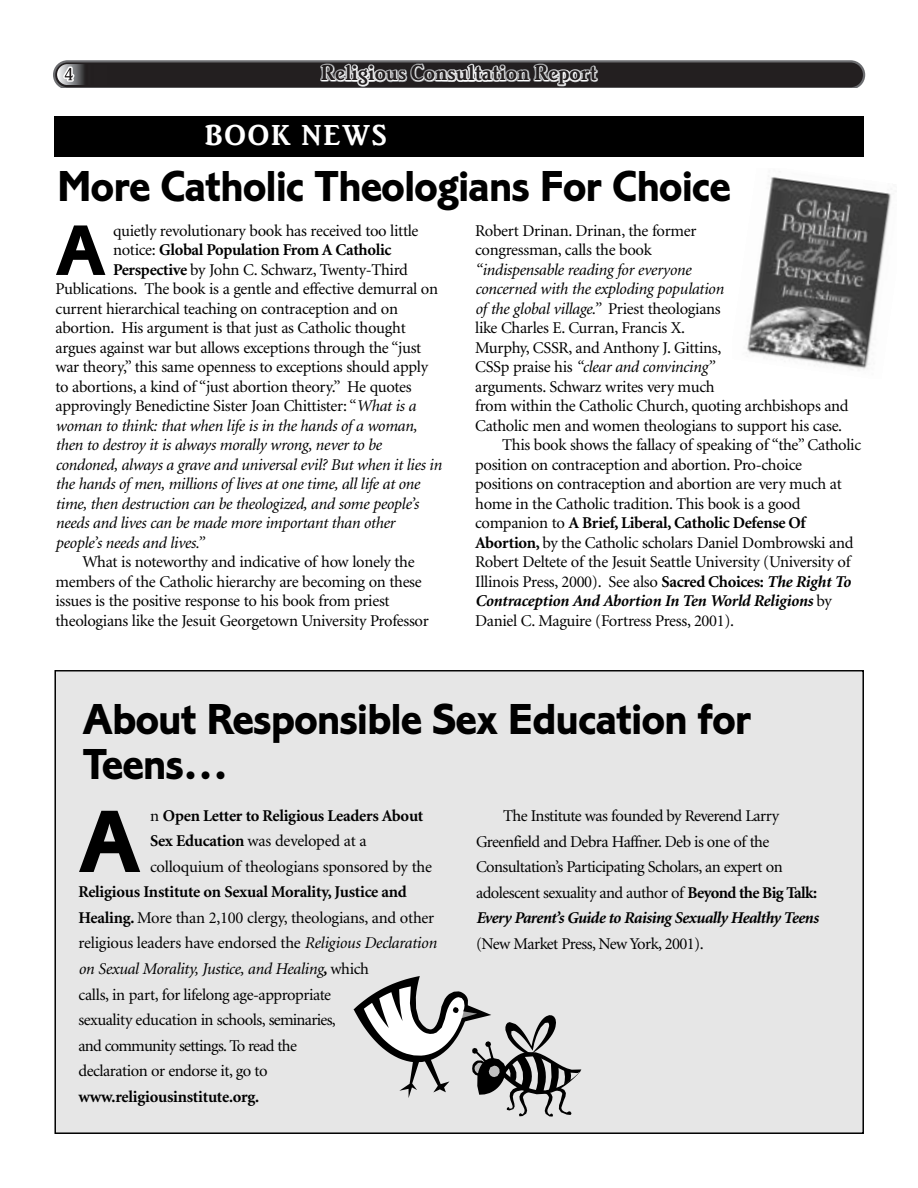
<style>
.page{position:relative;width:918px;height:1188px;background:#fff}
.page>*{position:absolute;margin:0;border:0;box-sizing:border-box;transform-origin:0 0}
.t1{font:91.8px "Corinthian Bold Plain";color:#000}
.t2{font:74.25px "Corinthian Bold Plain";color:#000}
.t3{font:45px/45px "Corinthian Bold Plain";letter-spacing:-.025em;color:#000}
.t4{font:30px "Brighton Bold Let Plain";letter-spacing:.06em;color:#fff}
.t5{font:22.5px "Brighton Bold Let Plain";color:#231f20}
.t6{font:16.5px/25.5px "Minion";letter-spacing:-.02em;color:#000}
.t7{font:italic 16.5px "Minion";letter-spacing:-.02em;color:#000}
.t8{font:700 16.5px "Minion";letter-spacing:-.02em;color:#000}
.t9{font:italic 700 16.5px "Minion";letter-spacing:-.02em;color:#000}
.s1{font-weight:400}
.s2{font-weight:700}
.s3{font-style:italic}
.s4{font-style:normal}
.s5{font-weight:700;font-style:italic}
.s6{font-weight:400;font-style:normal}
</style>
<div class="page">
<svg style="left:53px;top:60px;width:812px;height:28px;background:#504d4e"></svg>
<div style="left:55px;top:116px;width:809px;height:41px;background:#000"></div>
<img style="left:747px;top:171px;width:144px;height:199px">
<div style="left:56px;top:672px;width:806px;height:460px;background:#e6e6e6"></div>
<div style="left:54px;top:670px;width:810px;height:464px;border:2px solid #000"></div>
<svg style="left:353px;top:976px;width:229px;height:141px"></svg>
<h3 class="t5" style="left:321px;top:65px;width:278px">Religious Consultation Report</h3>
<h3 class="t4" style="left:205px;top:125px;width:183px">BOOK NEWS</h3>
<h3 class="t3" style="left:57px;top:167px;width:675px">More Catholic Theologians For Choice</h3>
<h2 class="t2" style="left:56px;top:224px;width:52px">A</h2>
<p class="t6" style="left:113px;top:219px;width:307px">quietly revolutionary book has received too little</p>
<p class="t8" style="left:113px;top:244px;width:280px"><span class="s1">notice:</span> Global Population From A Catholic</p>
<p class="t6" style="left:113px;top:258px;width:296px"><span class="s2">Perspective</span> by John C. Schwarz, Twenty-Third</p>
<p class="t6" style="left:55px;top:278px;width:384px">Publications. The book is a gentle and effective demurral on</p>
<p class="t6" style="left:55px;top:297px;width:344px">current hierarchical teaching on contraception and on</p>
<p class="t6" style="left:55px;top:317px;width:352px">abortion. His argument is that just as Catholic thought</p>
<p class="t6" style="left:55px;top:336px;width:367px">argues against war but allows exceptions through the “just</p>
<p class="t6" style="left:55px;top:356px;width:374px">war theory,” this same openness to exceptions should apply</p>
<p class="t6" style="left:55px;top:375px;width:358px">to abortions, a kind of “just abortion theory.” He quotes</p>
<p class="t6" style="left:55px;top:395px;width:362px">approvingly Benedictine Sister Joan Chittister: “<span class="s3">What is a</span></p>
<p class="t7" style="left:55px;top:419px;width:363px">woman to think: that when life is in the hands of a woman,</p>
<p class="t7" style="left:55px;top:439px;width:328px">then to destroy it is always morally wrong, never to be</p>
<p class="t7" style="left:55px;top:458px;width:388px">condoned, always a grave and universal evil? But when it lies in</p>
<p class="t7" style="left:55px;top:478px;width:366px">the hands of men, millions of lives at one time, all life at one</p>
<p class="t7" style="left:55px;top:497px;width:365px">time, then destruction can be theologized, and some people’s</p>
<p class="t7" style="left:55px;top:517px;width:341px">needs and lives can be made more important than other</p>
<p class="t7" style="left:55px;top:536px;width:150px">people’s needs and lives.”</p>
<p class="t6" style="left:55px;top:554px;width:375px;line-height:19.5px;text-indent:27px">What is noteworthy and indicative of how lonely the members of the Catholic hierarchy are becoming on these issues is the positive response to his book from priest theologians like the Jesuit Georgetown University Professor</p>
<p class="t6" style="left:475px;top:222px;width:223px;line-height:19.5px">Robert Drinan. Drinan, the former congressman, calls the book</p>
<p class="t7" style="left:475px;top:263px;width:217px">“indispensable reading for everyone</p>
<p class="t7" style="left:475px;top:283px;width:250px">concerned with the exploding population</p>
<p class="t7" style="left:475px;top:302px;width:247px">of the global village.” <span class="s4">Priest theologians</span></p>
<p class="t6" style="left:475px;top:317px;width:212px">like Charles E. Curran, Francis X.</p>
<p class="t6" style="left:475px;top:336px;width:248px">Murphy, CSSR, and Anthony J. Gittins,</p>
<p class="t7" style="left:475px;top:361px;width:241px"><span class="s4">CSSp praise his</span> “clear and convincing”</p>
<p class="t6" style="left:475px;top:375px;width:241px">arguments. Schwarz writes very much</p>
<p class="t6" style="left:475px;top:395px;width:375px">from within the Catholic Church, quoting archbishops and</p>
<p class="t6" style="left:475px;top:414px;width:369px">Catholic men and women theologians to support his case.</p>
<p class="t6" style="left:502px;top:434px;width:361px">This book shows the fallacy of speaking of “the” Catholic</p>
<p class="t6" style="left:475px;top:453px;width:328px">position on contraception and abortion. Pro-choice</p>
<p class="t6" style="left:475px;top:473px;width:368px">positions on contraception and abortion are very much at</p>
<p class="t6" style="left:475px;top:492px;width:327px">home in the Catholic tradition. This book is a good</p>
<p class="t8" style="left:475px;top:517px;width:332px"><span class="s1">companion to</span> A Brief, Liberal, Catholic Defense Of</p>
<p class="t6" style="left:475px;top:531px;width:380px"><span class="s2">Abortion,</span> by the Catholic scholars Daniel Dombrowski and</p>
<p class="t6" style="left:475px;top:551px;width:377px">Robert Deltete of the Jesuit Seattle University (University of</p>
<p class="t6" style="left:475px;top:570px;width:377px">Illinois Press, 2000). See also <span class="s2">Sacred Choices:</span> <span class="s5">The Right To</span></p>
<p class="t9" style="left:475px;top:595px;width:358px">Contraception And Abortion In Ten World Religions <span class="s6">by</span></p>
<p class="t6" style="left:475px;top:609px;width:260px">Daniel C. Maguire (Fortress Press, 2001).</p>
<h3 class="t3" style="left:82px;top:700px;width:671px">About Responsible Sex Education for<br>Teens…</h3>
<h1 class="t1" style="left:78px;top:808px;width:64px">A</h1>
<p class="t6" style="left:150px;top:804px;width:283px">n <span class="s2">Open Letter to Religious Leaders About<br>Sex Education</span> was developed at a colloquium of theologians sponsored by the</p>
<p class="t6" style="left:78px;top:881px;width:360px"><span class="s2">Religious Institute on Sexual Morality, Justice and Healing.</span> More than 2,100 clergy, theologians, and other religious leaders have endorsed the <span class="s3">Religious Declaration on Sexual Morality, Justice, and Healing</span><span class="s5">,</span> which<br>calls, in part, for lifelong age-appropriate<br>sexuality education in schools, seminaries,<br>and community settings. To read the<br>declaration or endorse it, go to</p>
<p class="t8" style="left:78px;top:1090px;width:182px">www.religiousinstitute.org.</p>
<p class="t6" style="left:476px;top:804px;width:344px;text-indent:27px">The Institute was founded by Reverend Larry Greenfield and Debra Haffner. Deb is one of the Consultation’s Participating Scholars, an expert on adolescent sexuality and author of <span class="s2">Beyond the Big Talk:<br></span><span class="s5">Every Parent’s Guide to Raising Sexually Healthy Teens</span></p>
<p class="t6" style="left:476px;top:932px;width:229px">(New Market Press, New York, 2001).</p>
</div>
